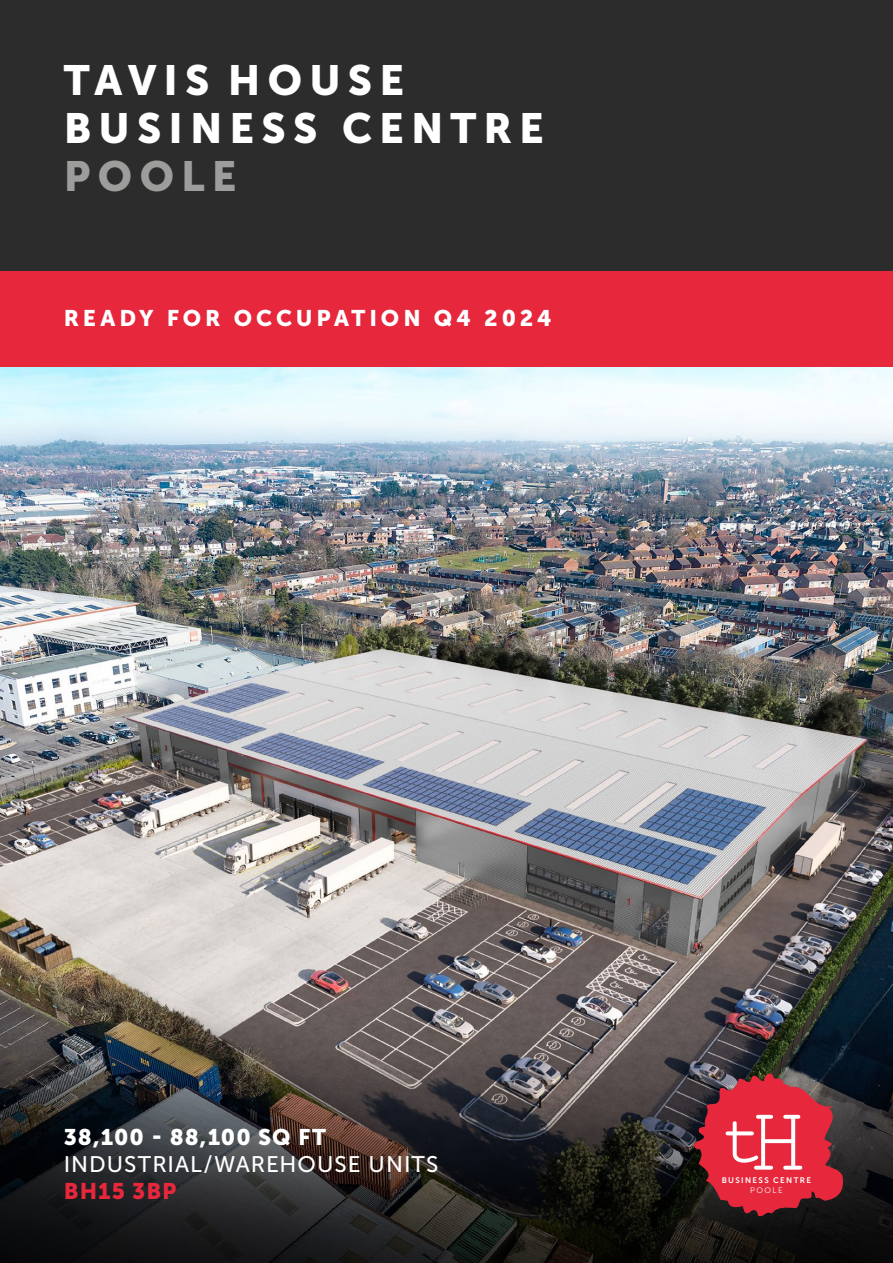
<style>
.page{position:relative;width:893px;height:1263px;background:#2c2c2c}
.page>*{position:absolute;margin:0;border:0;box-sizing:border-box;transform-origin:0 0}
.t1{font:42px/48px "Museo Sans 900";letter-spacing:.17em;color:#fff}
.t2{font:42px "Museo Sans 900";letter-spacing:.175em;color:#9d9d9c}
.t3{font:22.5px "Museo Sans 500";letter-spacing:.045em;color:#fff}
.t4{font:22.5px "Museo Sans 900";letter-spacing:.165em;color:#fff}
.t5{font:22.5px "Museo Sans 900";letter-spacing:.045em;color:#fff}
.t6{font:22.5px "Museo Sans 900";letter-spacing:.045em;color:#e6273c}
.t7{font:7.95px "Museo Sans 700";letter-spacing:.17em;color:#fff}
.t8{font:7.95px "Museo Sans 300";letter-spacing:.175em;color:#fff}
</style>
<div class="page">
<img style="left:0;top:367px;width:893px;height:419px">
<img style="left:0;top:786px;width:893px;height:477px">
<div style="left:0;top:271px;width:893px;height:96px;background:#e6273c"></div>
<svg style="left:694px;top:1068px;width:151px;height:150px;background:#a73441"></svg>
<h1 class="t1" style="left:64px;top:56px;width:481px">TAVIS HOUSE<br>BUSINESS CENTRE</h1>
<h1 class="t2" style="left:64px;top:153px;width:174px">POOLE</h1>
<p class="t4" style="left:64px;top:306px;width:489px">READY FOR OCCUPATION Q4 2024</p>
<p class="t5" style="left:64px;top:1124px;width:264px">38,100 - 88,100 SQ FT</p>
<p class="t3" style="left:64px;top:1152px;width:376px">INDUSTRIAL/WAREHOUSE UNITS</p>
<p class="t6" style="left:64px;top:1178px;width:114px">BH15 3BP</p>
<p class="t7" style="left:722px;top:1175px;width:91px">BUSINESS CENTRE</p>
<p class="t8" style="left:750px;top:1186px;width:34px">POOLE</p>
</div>
